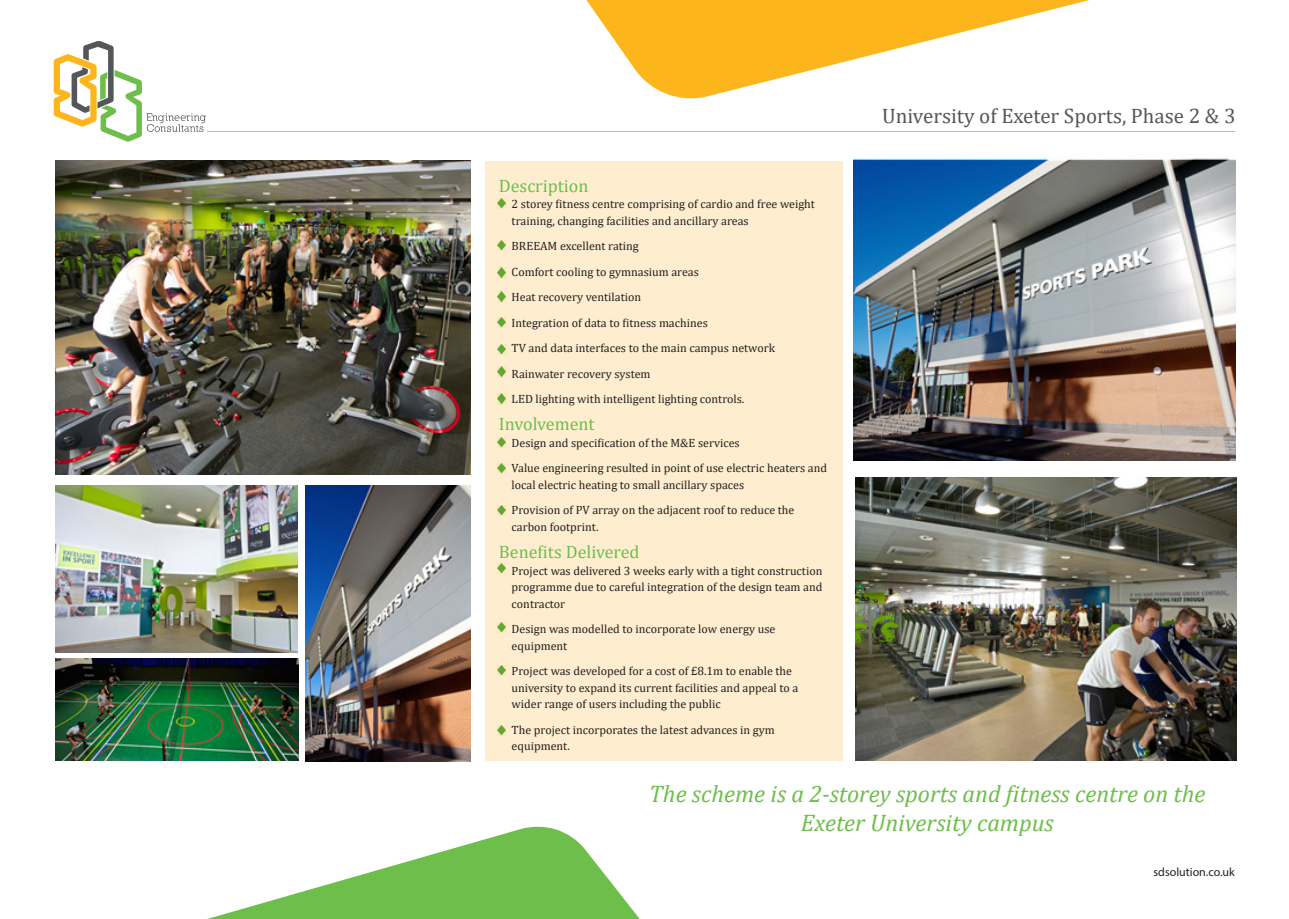
<style>
.page{position:relative;width:1289px;height:919px;background:#fff}
.page>*{position:absolute;margin:0;border:0;box-sizing:border-box;transform-origin:0 0}
.t1{font:italic 24px "Cambria";color:#6dbe4b}
.t2{font:21px "Cambria";color:#545759}
.t3{font:18px "Cambria";color:#6dbe4b}
.t4{font:12px/16.5px "Cambria";color:#231f20}
.t5{font:12px "Myriad Pro";color:#231f20}
</style>
<div class="page">
<svg style="left:53px;top:0;width:1037px;height:103px"></svg>
<hr style="left:207px;top:131px;width:1027px;height:1px;background:#fcb61c">
<svg style="left:211px;top:826px;width:428px;height:92px;fill:#6dbe4b"></svg>
<svg style="left:54px;top:41px;width:152px;height:101px"></svg>
<div style="left:485px;top:161px;width:358px;height:599px;background:#feeecf"></div>
<svg style="left:497px;top:199px;width:9px;height:10px"></svg>
<svg style="left:497px;top:241px;width:9px;height:10px"></svg>
<svg style="left:497px;top:437px;width:9px;height:10px"></svg>
<svg style="left:497px;top:725px;width:9px;height:10px"></svg>
<svg style="left:497px;top:505px;width:9px;height:10px"></svg>
<svg style="left:497px;top:463px;width:9px;height:10px"></svg>
<svg style="left:497px;top:563px;width:9px;height:10px"></svg>
<svg style="left:497px;top:622px;width:9px;height:10px"></svg>
<svg style="left:497px;top:665px;width:9px;height:10px"></svg>
<img style="left:55px;top:161px;width:415px;height:313px">
<img style="left:55px;top:485px;width:242px;height:167px">
<img style="left:55px;top:658px;width:244px;height:102px">
<img style="left:305px;top:485px;width:165px;height:276px">
<img style="left:853px;top:158px;width:382px;height:302px">
<svg style="left:497px;top:268px;width:9px;height:10px"></svg>
<svg style="left:497px;top:292px;width:9px;height:10px"></svg>
<svg style="left:497px;top:317px;width:9px;height:10px"></svg>
<svg style="left:497px;top:344px;width:9px;height:10px"></svg>
<svg style="left:497px;top:367px;width:9px;height:10px"></svg>
<svg style="left:497px;top:394px;width:9px;height:10px"></svg>
<img style="left:855px;top:477px;width:381px;height:283px">
<p class="t2" style="left:882px;top:103px;width:355px">University of Exeter Sports, Phase 2 &amp; 3</p>
<p class="t3" style="left:499px;top:175px;width:91px">Description</p>
<p class="t4" style="left:511px;top:196px;width:305px">2 storey fitness centre comprising of cardio and free weight training, changing facilities and ancillary areas</p>
<p class="t4" style="left:511px;top:238px;width:129px">BREEAM excellent rating</p>
<p class="t4" style="left:511px;top:263px;width:189px">Comfort cooling to gymnasium areas</p>
<p class="t4" style="left:511px;top:289px;width:131px">Heat recovery ventilation</p>
<p class="t4" style="left:511px;top:314px;width:198px">Integration of data to fitness machines</p>
<p class="t4" style="left:511px;top:340px;width:265px">TV and data interfaces to the main campus network</p>
<p class="t4" style="left:511px;top:365px;width:140px">Rainwater recovery system</p>
<p class="t4" style="left:511px;top:391px;width:234px">LED lighting with intelligent lighting controls.</p>
<p class="t3" style="left:499px;top:413px;width:97px">Involvement</p>
<p class="t4" style="left:511px;top:434px;width:230px">Design and specification of the M&amp;E services</p>
<p class="t4" style="left:511px;top:460px;width:317px">Value engineering resulted in point of use electric heaters and local electric heating to small ancillary spaces</p>
<p class="t4" style="left:511px;top:502px;width:284px">Provision of PV array on the adjacent roof to reduce the carbon footprint.</p>
<p class="t3" style="left:499px;top:541px;width:142px">Benefits Delivered</p>
<p class="t4" style="left:511px;top:562px;width:312px;text-align:justify">Project was delivered 3 weeks early with a tight construction programme due to careful integration of the design team and contractor</p>
<p class="t4" style="left:511px;top:620px;width:265px">Design was modelled to incorporate low energy use equipment</p>
<p class="t4" style="left:511px;top:662px;width:288px">Project was developed for a cost of £8.1m to enable the university to expand its current facilities and appeal to a wider range of users including the public</p>
<p class="t4" style="left:511px;top:721px;width:265px">The project incorporates the latest advances in gym equipment.</p>
<p class="t1" style="left:649px;top:777px;width:558px">The scheme is a 2-storey sports and fitness centre on the</p>
<p class="t1" style="left:801px;top:805px;width:254px">Exeter University campus</p>
<p class="t5" style="left:1153px;top:864px;width:83px">sdsolution.co.uk</p>
</div>
